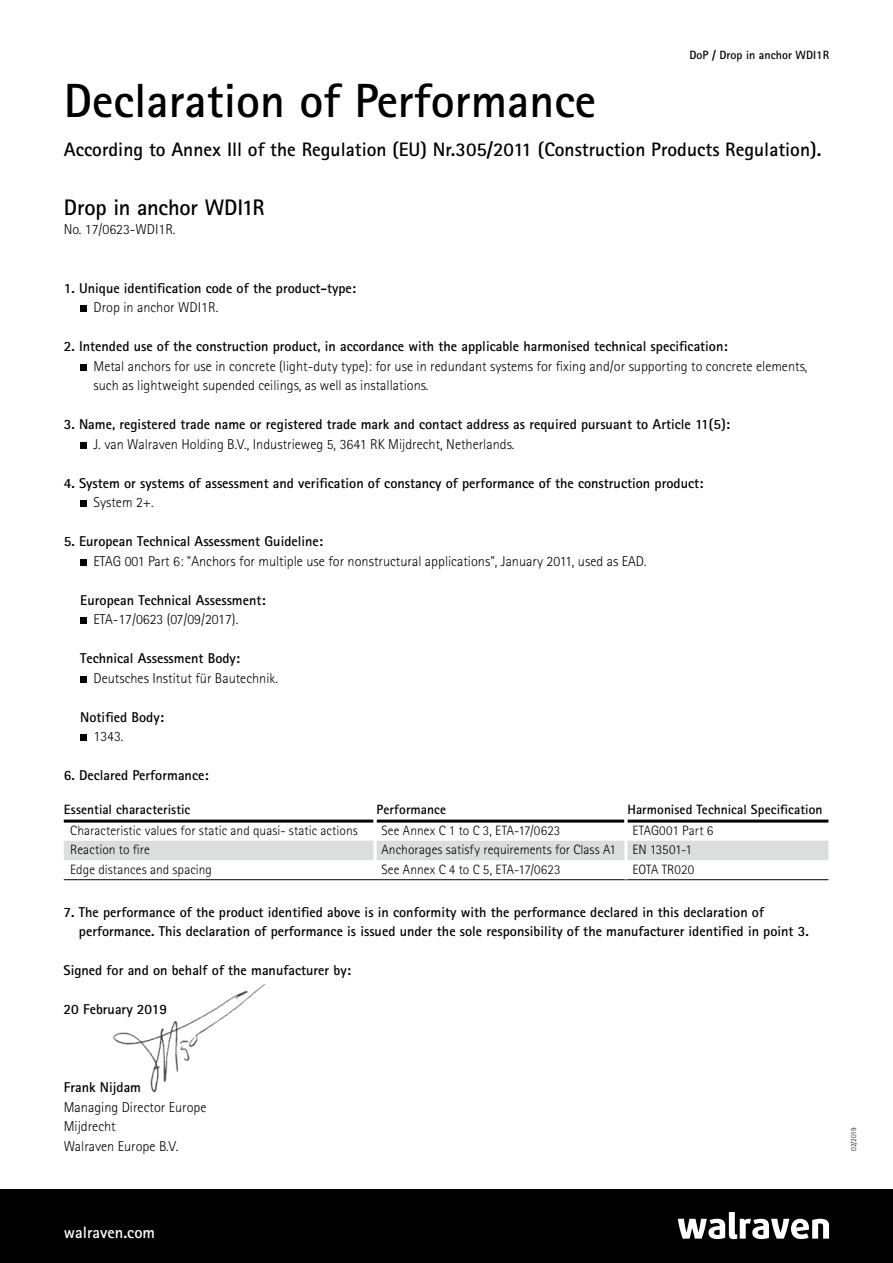
<style>
.page{position:relative;width:893px;height:1263px;background:#fff}
.page>*{position:absolute;margin:0;border:0;box-sizing:border-box;transform-origin:0 0}
.t1{font:700 48px "Rotis Sans Serif Std";color:#000}
.t2{font:700 22.5px "Rotis Sans Serif Std";letter-spacing:-.01em;color:#000}
.t3{font:700 19.5px "Rotis Sans Serif Std";color:#000}
.t4{font:700 16.5px "Rotis Sans Serif Std";color:#fff}
.t5{font:700 14.25px/19.5px "Rotis Sans Serif Std";color:#000}
.t6{font:300 14.25px/19.5px "Rotis Sans Serif Std";color:#000}
.t7{font:300 13.5px "Rotis Sans Serif Std";letter-spacing:.005em;color:#000}
.t8{font:700 13.5px "Rotis Sans Serif Std";letter-spacing:.005em;color:#000}
.t9{font:700 12px "Rotis Sans Serif Std";color:#000}
.t10{font:300 7.5px "Rotis Sans Serif Std";letter-spacing:-.01em;color:#000}
</style>
<div class="page">
<div style="left:0;top:1189px;width:893px;height:74px;background:#000"></div>
<svg style="left:678px;top:1212px;width:151px;height:27px"></svg>
<div style="left:80px;top:306px;width:7px;height:6px;background:#000"></div>
<div style="left:80px;top:364px;width:7px;height:6px;background:#000"></div>
<div style="left:80px;top:442px;width:7px;height:6px;background:#000"></div>
<div style="left:80px;top:501px;width:7px;height:6px;background:#000"></div>
<div style="left:80px;top:559px;width:7px;height:7px;background:#000"></div>
<div style="left:80px;top:618px;width:7px;height:6px;background:#000"></div>
<div style="left:80px;top:676px;width:7px;height:6px;background:#000"></div>
<div style="left:80px;top:735px;width:7px;height:6px;background:#000"></div>
<img style="left:113px;top:984px;width:153px;height:109px">
<div style="left:64px;top:841px;width:764px;height:19px;background:#dcddde"></div>
<hr style="left:64px;top:819px;width:310px;height:3px;background:#000">
<hr style="left:377px;top:819px;width:247px;height:3px;background:#000">
<hr style="left:627px;top:819px;width:201px;height:3px;background:#000">
<hr style="left:374px;top:841px;width:3px;height:19px;background:#fff">
<hr style="left:64px;top:879px;width:311px;height:1px;background:#000">
<hr style="left:375px;top:879px;width:251px;height:1px;background:#000">
<hr style="left:626px;top:879px;width:202px;height:1px;background:#000">
<hr style="left:624px;top:841px;width:3px;height:19px;background:#fff">
<p class="t9" style="left:689px;top:47px;width:141px">DoP / Drop in anchor WDI1R</p>
<h1 class="t1" style="left:64px;top:70px;width:534px">Declaration of Performance</h1>
<h3 class="t3" style="left:64px;top:137px;width:759px">According to Annex Ill of the Regulation (EU) Nr.305/2011 (Construction Products Regulation).</h3>
<h2 class="t2" style="left:64px;top:193px;width:202px">Drop in anchor WDI1R</h2>
<p class="t6" style="left:64px;top:219px;width:113px">No. 17/0623-WDI1R.</p>
<p class="t5" style="left:64px;top:278px;width:294px">1. Unique identification code of the product-type:</p>
<p class="t6" style="left:94px;top:297px;width:126px">Drop in anchor WDI1R.</p>
<p class="t5" style="left:64px;top:336px;width:665px">2. Intended use of the construction product, in accordance with the applicable harmonised technical specification:</p>
<p class="t6" style="left:94px;top:356px;width:715px">Metal anchors for use in concrete (light-duty type): for use in redundant systems for fixing and/or supporting to concrete elements, such as lightweight supended ceilings, as well as installations.</p>
<p class="t5" style="left:64px;top:414px;width:668px">3. Name, registered trade name or registered trade mark and contact address as required pursuant to Article 11(5):</p>
<p class="t6" style="left:94px;top:434px;width:422px">J. van Walraven Holding B.V., Industrieweg 5, 3641 RK Mijdrecht, Netherlands.</p>
<p class="t5" style="left:64px;top:473px;width:641px">4. System or systems of assessment and verification of constancy of performance of the construction product:</p>
<p class="t6" style="left:94px;top:492px;width:62px">System 2+.</p>
<p class="t5" style="left:64px;top:531px;width:261px">5. European Technical Assessment Guideline:</p>
<p class="t6" style="left:94px;top:551px;width:554px">ETAG 001 Part 6: "Anchors for multiple use for nonstructural applications", January 2011, used as EAD.</p>
<p class="t5" style="left:80px;top:590px;width:187px">European Technical Assessment:</p>
<p class="t6" style="left:94px;top:609px;width:146px">ETA-17/0623 (07/09/2017).</p>
<p class="t5" style="left:80px;top:648px;width:161px">Technical Assessment Body:</p>
<p class="t6" style="left:94px;top:668px;width:186px">Deutsches Institut für Bautechnik.</p>
<p class="t5" style="left:80px;top:707px;width:85px">Notified Body:</p>
<p class="t6" style="left:94px;top:726px;width:32px">1343.</p>
<p class="t5" style="left:64px;top:765px;width:146px">6. Declared Performance:</p>
<p class="t8" style="left:64px;top:801px;width:128px">Essential characteristic</p>
<p class="t8" style="left:377px;top:801px;width:71px">Performance</p>
<p class="t8" style="left:627px;top:801px;width:197px">Harmonised Technical Specification</p>
<p class="t7" style="left:70px;top:823px;width:289px">Characteristic values for static and quasi- static actions</p>
<p class="t7" style="left:381px;top:823px;width:181px">See Annex C 1 to C 3, ETA-17/0623</p>
<p class="t7" style="left:632px;top:823px;width:83px">ETAG001 Part 6</p>
<p class="t7" style="left:70px;top:842px;width:81px">Reaction to fire</p>
<p class="t7" style="left:381px;top:842px;width:312px">Anchorages satisfy requirements for Class A1 EN 13501-1</p>
<p class="t7" style="left:70px;top:861px;width:143px">Edge distances and spacing</p>
<p class="t7" style="left:381px;top:861px;width:181px">See Annex C 4 to C 5, ETA-17/0623</p>
<p class="t7" style="left:632px;top:861px;width:63px">EOTA TR020</p>
<p class="t5" style="left:79px;top:902px;width:732px;text-indent:-15px">7. The performance of the product identified above is in conformity with the performance declared in this declaration of performance. This declaration of performance is issued under the sole responsibility of the manufacturer identified in point 3.</p>
<p class="t5" style="left:64px;top:960px;width:289px">Signed for and on behalf of the manufacturer by:</p>
<p class="t5" style="left:64px;top:999px;width:105px">20 February 2019</p>
<p class="t5" style="left:64px;top:1077px;width:79px">Frank Nijdam</p>
<p class="t6" style="left:64px;top:1097px;width:144px">Managing Director Europe<br>Mijdrecht<br>Walraven Europe B.V.</p>
<p class="t10" style="left:849px;top:1151px;width:25px;rotate:-90deg">02/2019</p>
<p class="t4" style="left:64px;top:1222px;width:93px">walraven.com</p>
</div>
